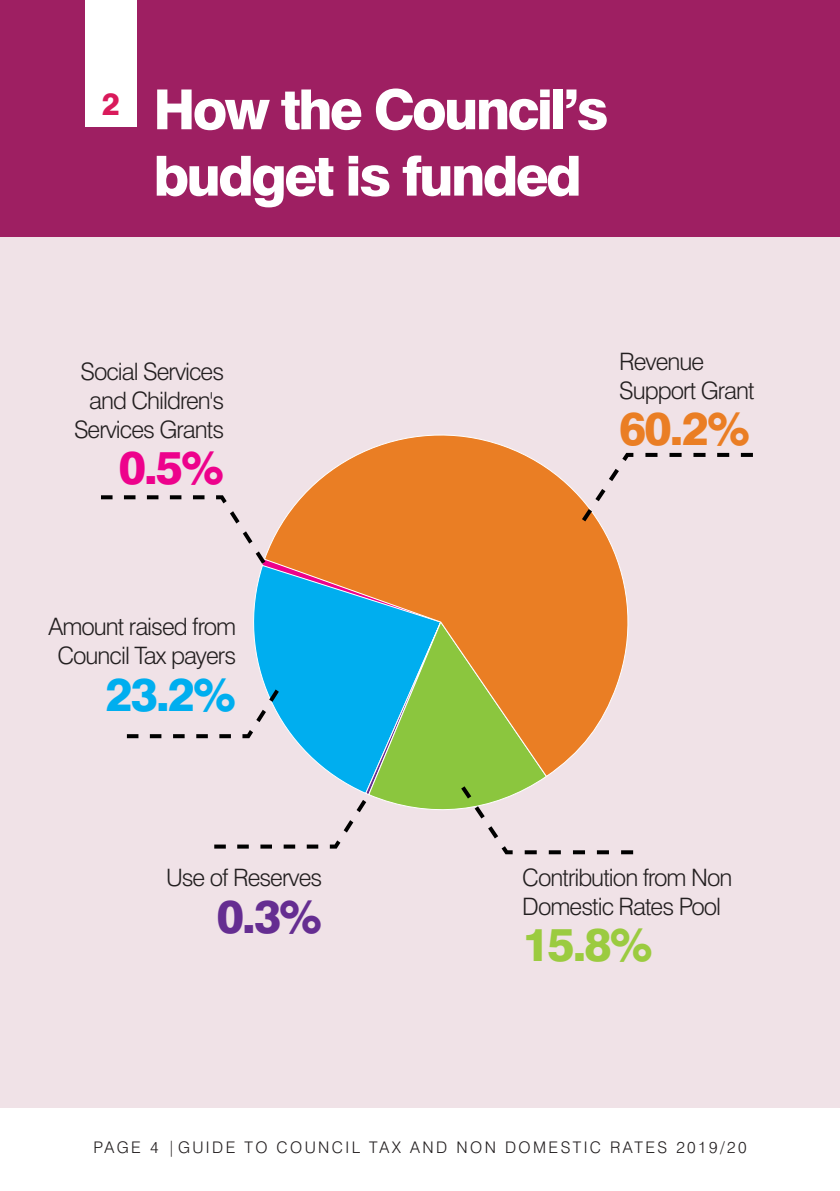
<style>
.page{position:relative;width:840px;height:1191px;background:#fff}
.page>*{position:absolute;margin:0;border:0;box-sizing:border-box;transform-origin:0 0}
.t1{font:800 55.2px/66.4px "Swiss 721 BT";letter-spacing:-.05em;color:#fff}
.t2{font:800 46px "Swiss 721 BT";color:#00aeef}
.t3{font:800 46px "Swiss 721 BT";color:#9bcb40}
.t4{font:800 46px "Swiss 721 BT";color:#ea7e24}
.t5{font:800 46px "Swiss 721 BT";color:#ed028c}
.t6{font:800 46px "Swiss 721 BT";color:#652d91}
.t7{font:800 30.8px "Swiss 721 BT";color:#d91a5b}
.t8{font:300 24px/28.8px "Swiss 721 BT";letter-spacing:-.04em;color:#231f20}
.t9{font:300 16px "Swiss 721 BT";letter-spacing:.15em;color:#231f20}
</style>
<div class="page">
<div style="left:0;top:0;width:839px;height:1108px;background:#f0e2e7"></div>
<div style="left:0;top:0;width:839px;height:237px;background:#9e1f62"></div>
<div style="left:85px;top:0;width:51px;height:127px;background:#fff"></div>
<svg style="left:361px;top:434px;width:290px;height:19px"></svg>
<svg style="left:101px;top:453px;width:651px;height:401px"></svg>
<p class="t7" style="left:102px;top:93px;width:20px">2</p>
<h1 class="t1" style="left:153px;top:82px;width:456px">How the Council’s budget is funded</h1>
<p class="t8" style="left:74px;top:360px;width:151px;text-align:right">Social Services and Children's<br>Services Grants</p>
<h2 class="t5" style="left:119px;top:451px;width:107px">0.5%</h2>
<p class="t8" style="left:49px;top:615px;width:189px;text-align:center">Amount raised from<br>Council Tax payers</p>
<h2 class="t2" style="left:105px;top:677px;width:132px">23.2%</h2>
<p class="t8" style="left:619px;top:349px;width:137px">Revenue<br>Support Grant</p>
<h2 class="t4" style="left:619px;top:412px;width:132px">60.2%</h2>
<p class="t8" style="left:166px;top:865px;width:158px">Use of Reserves</p>
<h2 class="t6" style="left:217px;top:899px;width:107px">0.3%</h2>
<p class="t8" style="left:522px;top:865px;width:211px">Contribution from Non<br>Domestic Rates Pool</p>
<h2 class="t3" style="left:522px;top:928px;width:132px">15.8%</h2>
<p class="t9" style="left:93px;top:1141px;width:654px">PAGE 4 |GUIDE TO COUNCIL TAX AND NON DOMESTIC RATES 2019/20</p>
</div>
